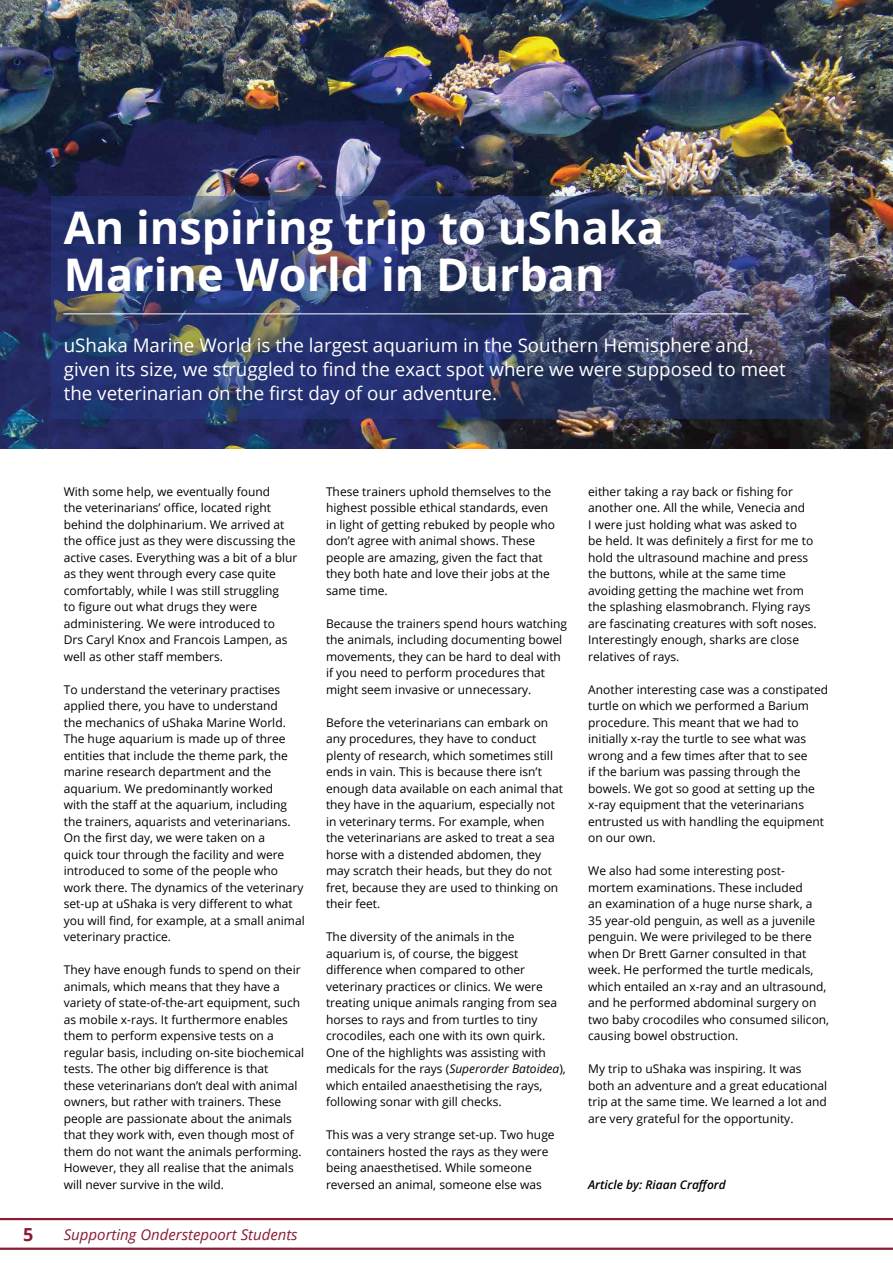
<style>
.page{position:relative;width:893px;height:1263px;background:#fff}
.page>*{position:absolute;margin:0;border:0;box-sizing:border-box;transform-origin:0 0}
.t1{font:700 45px/46.5px "Open Sans";color:#fff}
.t2{font:18.75px/24px "Open Sans";color:#fff}
.t3{font:700 18px "Open Sans";color:#8a1c35}
.t4{font:italic 15px "Open Sans";color:#8a1c35}
.t5{font:12px/16.5px "Open Sans";color:#000}
.t6{font:italic 600 12px "Open Sans";color:#000}
.s1{font-style:italic}
</style>
<div class="page">
<hr style="left:0;top:1218px;width:893px;height:2px;background:#8a1c35">
<hr style="left:0;top:1247px;width:893px;height:3px;background:#8a1c35">
<img style="left:0;top:0;width:893px;height:449px">
<img style="left:51px;top:196px;width:778px;height:223px">
<hr style="left:63px;top:313px;width:686px;height:1px;background:#fff">
<h1 class="t1" style="left:64px;top:204px;width:602px">An inspiring trip to uShaka<br>Marine World in Durban</h1>
<h2 class="t2" style="left:64px;top:333px;width:723px">uShaka Marine World is the largest aquarium in the Southern Hemisphere and, given its size, we struggled to find the exact spot where we were supposed to meet the veterinarian on the first day of our adventure.</h2>
<p class="t5" style="left:64px;top:483px;width:235px">With some help, we eventually found<br>the veterinarians’ office, located right behind the dolphinarium. We arrived at the office just as they were discussing the active cases. Everything was a bit of a blur as they went through every case quite comfortably, while I was still struggling<br>to figure out what drugs they were administering. We were introduced to<br>Drs Caryl Knox and Francois Lampen, as well as other staff members.</p>
<p class="t5" style="left:64px;top:681px;width:242px">To understand the veterinary practises applied there, you have to understand<br>the mechanics of uShaka Marine World.<br>The huge aquarium is made up of three entities that include the theme park, the marine research department and the aquarium. We predominantly worked<br>with the staff at the aquarium, including the trainers, aquarists and veterinarians.<br>On the first day, we were taken on a<br>quick tour through the facility and were introduced to some of the people who work there. The dynamics of the veterinary set-up at uShaka is very different to what you will find, for example, at a small animal veterinary practice.</p>
<p class="t5" style="left:64px;top:961px;width:242px">They have enough funds to spend on their animals, which means that they have a variety of state-of-the-art equipment, such as mobile x-rays. It furthermore enables them to perform expensive tests on a regular basis, including on-site biochemical tests. The other big difference is that<br>these veterinarians don’t deal with animal owners, but rather with trainers. These people are passionate about the animals that they work with, even though most of them do not want the animals performing.<br>However, they all realise that the animals will never survive in the wild.</p>
<h3 class="t3" style="left:23px;top:1221px;width:12px">5</h3>
<p class="t4" style="left:64px;top:1224px;width:235px">Supporting Onderstepoort Students</p>
<p class="t5" style="left:326px;top:483px;width:231px">These trainers uphold themselves to the highest possible ethical standards, even in light of getting rebuked by people who don’t agree with animal shows. These people are amazing, given the fact that they both hate and love their jobs at the same time.</p>
<p class="t5" style="left:326px;top:615px;width:242px">Because the trainers spend hours watching the animals, including documenting bowel movements, they can be hard to deal with if you need to perform procedures that might seem invasive or unnecessary.</p>
<p class="t5" style="left:326px;top:714px;width:239px">Before the veterinarians can embark on any procedures, they have to conduct plenty of research, which sometimes still ends in vain. This is because there isn’t enough data available on each animal that they have in the aquarium, especially not in veterinary terms. For example, when the veterinarians are asked to treat a sea horse with a distended abdomen, they may scratch their heads, but they do not fret, because they are used to thinking on their feet.</p>
<p class="t5" style="left:326px;top:928px;width:241px">The diversity of the animals in the aquarium is, of course, the biggest difference when compared to other veterinary practices or clinics. We were treating unique animals ranging from sea horses to rays and from turtles to tiny crocodiles, each one with its own quirk.<br>One of the highlights was assisting with medicals for the rays (<span class="s1">Superorder Batoidea</span>), which entailed anaesthetising the rays, following sonar with gill checks.</p>
<p class="t5" style="left:326px;top:1126px;width:230px">This was a very strange set-up. Two huge containers hosted the rays as they were being anaesthetised. While someone reversed an animal, someone else was</p>
<p class="t5" style="left:588px;top:483px;width:230px">either taking a ray back or fishing for another one. All the while, Venecia and<br>I were just holding what was asked to<br>be held. It was definitely a first for me to hold the ultrasound machine and press the buttons, while at the same time avoiding getting the machine wet from the splashing elasmobranch. Flying rays are fascinating creatures with soft noses.<br>Interestingly enough, sharks are close relatives of rays.</p>
<p class="t5" style="left:588px;top:681px;width:241px">Another interesting case was a constipated turtle on which we performed a Barium procedure. This meant that we had to initially x-ray the turtle to see what was wrong and a few times after that to see<br>if the barium was passing through the bowels. We got so good at setting up the x-ray equipment that the veterinarians entrusted us with handling the equipment on our own.</p>
<p class="t5" style="left:588px;top:862px;width:242px">We also had some interesting post&shy;mortem examinations. These included<br>an examination of a huge nurse shark, a 35 year-old penguin, as well as a juvenile penguin. We were privileged to be there when Dr Brett Garner consulted in that week. He performed the turtle medicals, which entailed an x-ray and an ultrasound, and he performed abdominal surgery on two baby crocodiles who consumed silicon, causing bowel obstruction.</p>
<p class="t5" style="left:588px;top:1060px;width:240px">My trip to uShaka was inspiring. It was both an adventure and a great educational trip at the same time. We learned a lot and are very grateful for the opportunity.</p>
<p class="t6" style="left:588px;top:1176px;width:139px">Article by: Riaan Crafford</p>
</div>
